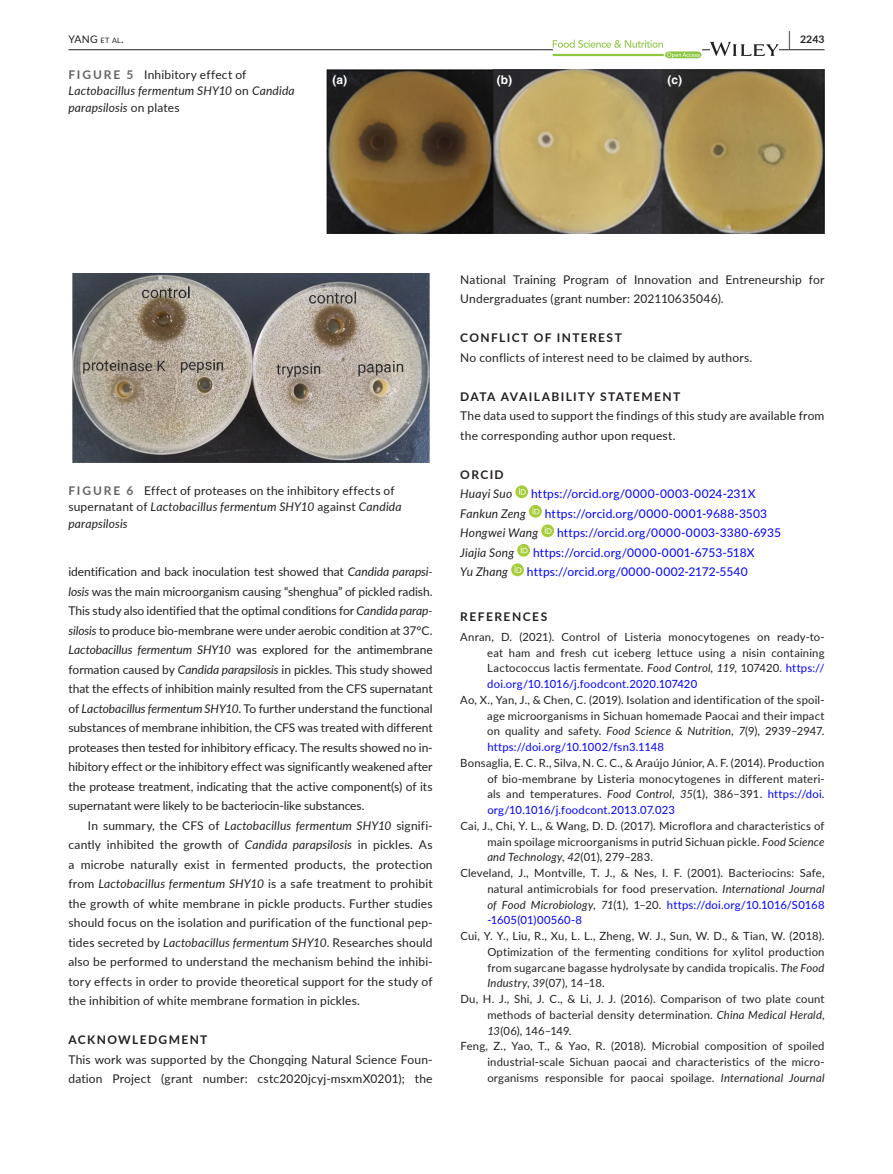
<style>
.page{position:relative;width:893px;height:1174px;background:#fff}
.page>*{position:absolute;margin:0;border:0;box-sizing:border-box;transform-origin:0 0}
.t1{font:12px/19.5px "Lato";letter-spacing:.015em;color:#231f20}
.t2{font:12px "Lato";letter-spacing:.015em;color:#00f}
.t3{font:italic 12px/16.5px "Lato";letter-spacing:.015em;color:#231f20}
.t4{font:700 12px "Lato";letter-spacing:.115em;color:#231f20}
.t5{font:700 12px "Helvetica";color:#fff}
.t6{font:11.25px/15.8px "Lato";letter-spacing:.015em;color:#231f20;text-align:justify}
.t7{font:11.25px "Lato";letter-spacing:.015em;color:#00f}
.t8{font:italic 11.25px "Lato";letter-spacing:.015em;color:#231f20}
.t9{font:10.5px "Lato";color:#231f20}
.t10{font:700 10.5px "Lato";color:#231f20}
.s1{font-size:7.35px}
.s2{font-size:19.5px}
.s3{font-weight:700;font-style:normal;color:#636366}
.s4{font-style:normal}
.s5{font-weight:700;color:#636366}
.s6{font-style:italic}
.s7{color:#00f}
.s8{font-style:italic;color:#231f20}
.s9{color:#231f20}
</style>
<div class="page">
<hr style="left:68px;top:49px;width:756px;height:1px;background:#231f20">
<svg style="left:553px;top:40px;width:148px;height:18px"></svg>
<svg style="left:710px;top:42px;width:69px;height:14px"></svg>
<svg style="left:515px;top:485px;width:13px;height:13px"></svg>
<svg style="left:519px;top:488px;width:7px;height:7px"></svg>
<svg style="left:529px;top:505px;width:13px;height:13px"></svg>
<svg style="left:532px;top:507px;width:7px;height:7px"></svg>
<svg style="left:541px;top:524px;width:13px;height:13px"></svg>
<svg style="left:545px;top:527px;width:7px;height:7px"></svg>
<svg style="left:517px;top:544px;width:13px;height:12px"></svg>
<svg style="left:521px;top:546px;width:7px;height:7px"></svg>
<svg style="left:511px;top:563px;width:13px;height:13px"></svg>
<svg style="left:515px;top:566px;width:6px;height:7px"></svg>
<img style="left:327px;top:69px;width:497px;height:165px">
<div style="left:68px;top:273px;width:365px;height:189px;background:linear-gradient(to bottom,#fff,#fff)"></div>
<img style="left:72px;top:273px;width:357px;height:189px">
<p class="t9" style="left:68px;top:31px;width:57px">YANG <span class="s1">et al</span>.</p>
<p class="t10" style="left:789px;top:31px;width:37px"><span class="s2">|</span> 2243</p>
<p class="t3" style="left:68px;top:66px;width:228px"><span class="s3">FIGURE 5</span> <span class="s4">Inhibitory effect of<br></span>Lactobacillus fermentum SHY10 <span class="s4">on</span> Candida parapsilosis <span class="s4">on plates</span></p>
<p class="t5" style="left:332px;top:72px;width:16px">(a)</p>
<p class="t5" style="left:497px;top:72px;width:17px">(b)</p>
<p class="t5" style="left:668px;top:72px;width:16px">(c)</p>
<p class="t1" style="left:68px;top:481px;width:335px;line-height:16.5px"><span class="s5">FIGURE 6</span> Effect of proteases on the inhibitory effects of supernatant of <span class="s6">Lactobacillus fermentum SHY10</span> against <span class="s6">Candida parapsilosis</span></p>
<p class="t1" style="left:68px;top:561px;width:366px;text-align:justify">identification and back inoculation test showed that <span class="s6">Candida parapsi&shy;losis</span> was the main microorganism causing “shenghua” of pickled radish.<br>This study also identified that the optimal conditions for <span class="s6">Candida parap&shy;silosis</span> to produce bio-membrane were under aerobic condition at 37°C.<br><span class="s6">Lactobacillus fermentum SHY10</span> was explored for the antimembrane formation caused by <span class="s6">Candida parapsilosis</span> in pickles. This study showed that the effects of inhibition mainly resulted from the CFS supernatant of <span class="s6">Lactobacillus fermentum SHY10</span>. To further understand the functional substances of membrane inhibition, the CFS was treated with different proteases then tested for inhibitory efficacy. The results showed no in&shy;hibitory effect or the inhibitory effect was significantly weakened after the protease treatment, indicating that the active component(s) of its supernatant were likely to be bacteriocin-like substances.</p>
<p class="t1" style="left:68px;top:815px;width:366px;text-align:justify;text-indent:20px">In summary, the CFS of <span class="s6">Lactobacillus fermentum SHY10</span> signifi&shy;cantly inhibited the growth of <span class="s6">Candida parapsilosis</span> in pickles. As a microbe naturally exist in fermented products, the protection from <span class="s6">Lactobacillus fermentum SHY10</span> is a safe treatment to prohibit the growth of white membrane in pickle products. Further studies should focus on the isolation and purification of the functional pep&shy;tides secreted by <span class="s6">Lactobacillus fermentum SHY10</span>. Researches should also be performed to understand the mechanism behind the inhibi&shy;tory effects in order to provide theoretical support for the study of the inhibition of white membrane formation in pickles.</p>
<p class="t4" style="left:68px;top:1031px;width:141px">ACKNOWLEDGMENT</p>
<p class="t1" style="left:68px;top:1049px;width:366px">This work was supported by the Chongqing Natural Science Foun&shy;dation Project (grant number: cstc2020jcyj-msxmX0201); the</p>
<p class="t1" style="left:460px;top:269px;width:366px">National Training Program of Innovation and Entreneurship for<br>Undergraduates (grant number: 202110635046).</p>
<p class="t4" style="left:460px;top:329px;width:163px">CONFLICT OF INTEREST</p>
<p class="t1" style="left:460px;top:347px;width:294px">No conflicts of interest need to be claimed by authors.</p>
<p class="t4" style="left:460px;top:387px;width:221px">DATA AVAILABILITY STATEMENT</p>
<p class="t1" style="left:460px;top:405px;width:366px">The data used to support the findings of this study are available from the corresponding author upon request.</p>
<p class="t4" style="left:460px;top:465px;width:45px">ORCID</p>
<p class="t3" style="left:460px;top:485px;width:53px">Huayi Suo</p>
<p class="t2" style="left:531px;top:485px;width:226px">https://orcid.org/0000-0003-0024-231X</p>
<p class="t3" style="left:460px;top:504px;width:67px">Fankun Zeng</p>
<p class="t2" style="left:545px;top:505px;width:224px">https://orcid.org/0000-0001-9688-3503</p>
<p class="t3" style="left:460px;top:524px;width:79px">Hongwei Wang</p>
<p class="t2" style="left:557px;top:524px;width:225px">https://orcid.org/0000-0003-3380-6935</p>
<p class="t3" style="left:460px;top:543px;width:55px">Jiajia Song</p>
<p class="t2" style="left:533px;top:544px;width:223px">https://orcid.org/0000-0001-6753-518X</p>
<p class="t3" style="left:460px;top:563px;width:49px">Yu Zhang</p>
<p class="t2" style="left:527px;top:563px;width:222px">https://orcid.org/0000-0002-2172-5540</p>
<p class="t4" style="left:460px;top:608px;width:88px">REFERENCES</p>
<p class="t6" style="left:487px;top:628px;width:339px;text-indent:-27px">Anran, D. (2021). Control of Listeria monocytogenes on ready-to&shy;eat ham and fresh cut iceberg lettuce using a nisin containing Lactococcus lactis fermentate. <span class="s6">Food Control</span>, <span class="s6">119</span>, 107420. <span class="s7">https:// doi.org/10.1016/j.foodcont.2020.107420</span></p>
<p class="t6" style="left:487px;top:691px;width:339px;text-indent:-27px">Ao, X., Yan, J., &amp; Chen, C. (2019). Isolation and identification of the spoil&shy;age microorganisms in Sichuan homemade Paocai and their impact on quality and safety. <span class="s6">Food Science &amp; Nutrition</span>, <span class="s6">7</span>(9), 2939–2947. <span class="s7">https://doi.org/10.1002/fsn3.1148</span></p>
<p class="t6" style="left:487px;top:754px;width:339px;text-indent:-27px">Bonsaglia, E. C. R., Silva, N. C. C., &amp; Araújo Júnior, A. F. (2014). Production of bio-membrane by Listeria monocytogenes in different materi&shy;als and temperatures. <span class="s6">Food Control</span>, <span class="s6">35</span>(1), 386–391. <span class="s7">https://doi. org/10.1016/j.foodcont.2013.07.023</span></p>
<p class="t6" style="left:460px;top:817px;width:366px">Cai, J., Chi, Y. L., &amp; Wang, D. D. (2017). Microflora and characteristics of</p>
<p class="t6" style="left:487px;top:833px;width:339px">main spoilage microorganisms in putrid Sichuan pickle. <span class="s6">Food Science</span></p>
<p class="t8" style="left:487px;top:849px;width:167px">and Technology<span class="s4">,</span> 42<span class="s4">(01), 279–283.</span></p>
<p class="t6" style="left:460px;top:864px;width:366px">Cleveland, J., Montville, T. J., &amp; Nes, I. F. (2001). Bacteriocins: Safe,</p>
<p class="t6" style="left:487px;top:880px;width:339px">natural antimicrobials for food preservation. <span class="s6">International Journal</span></p>
<p class="t7" style="left:487px;top:896px;width:339px"><span class="s8">of Food Microbiology</span><span class="s9">,</span> <span class="s8">71</span><span class="s9">(1), 1–20.</span> https://doi.org/10.1016/S0168</p>
<p class="t7" style="left:487px;top:912px;width:96px">-1605(01)00560-8</p>
<p class="t6" style="left:460px;top:927px;width:366px">Cui, Y. Y., Liu, R., Xu, L. L., Zheng, W. J., Sun, W. D., &amp; Tian, W. (2018).</p>
<p class="t6" style="left:487px;top:943px;width:339px">Optimization of the fermenting conditions for xylitol production</p>
<p class="t6" style="left:487px;top:959px;width:339px">from sugarcane bagasse hydrolysate by candida tropicalis. <span class="s6">The Food</span></p>
<p class="t6" style="left:487px;top:975px;width:119px"><span class="s6">Industry</span>, <span class="s6">39</span>(07), 14–18.</p>
<p class="t6" style="left:460px;top:990px;width:366px">Du, H. J., Shi, J. C., &amp; Li, J. J. (2016). Comparison of two plate count</p>
<p class="t6" style="left:487px;top:1006px;width:339px">methods of bacterial density determination. <span class="s6">China Medical Herald</span>,</p>
<p class="t6" style="left:487px;top:1022px;width:86px"><span class="s6">13</span>(06), 146–149.</p>
<p class="t6" style="left:460px;top:1038px;width:366px">Feng, Z., Yao, T., &amp; Yao, R. (2018). Microbial composition of spoiled</p>
<p class="t6" style="left:487px;top:1053px;width:339px">industrial-scale Sichuan paocai and characteristics of the micro-</p>
<p class="t6" style="left:487px;top:1069px;width:339px">organisms responsible for paocai spoilage. <span class="s6">International Journal</span></p>
</div>
